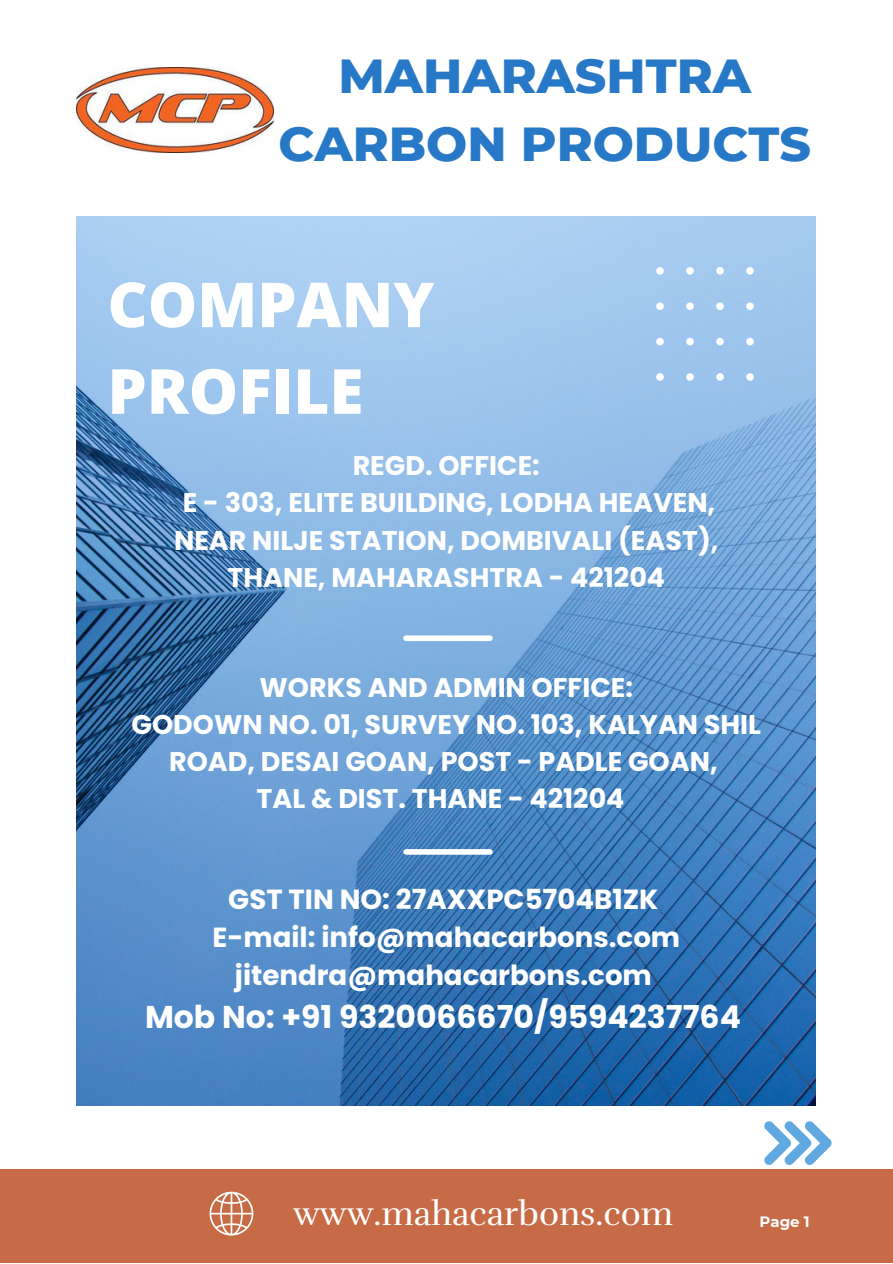
<style>
.page{position:relative;width:893px;height:1264px;background:#fff}
.page>*{position:absolute;margin:0;border:0;box-sizing:border-box;transform-origin:0 0}
.t1{font:800 62.1px "Open Sans";color:#fff}
.t2{font:800 48.6px/67.7px "Montserrat";color:#2779c8;text-align:center}
.t3{font:34.05px "Rufina";color:#fff}
.t4{font:700 31.5px "Poppins";color:#fff}
.t5{font:700 27.6px "Poppins";color:#fff}
.t6{font:700 27px/37px "Poppins";color:#fff;text-align:center}
.t7{font:700 15px "Montserrat";color:#fff}
</style>
<div class="page">
<img style="left:77px;top:217px;width:738px;height:888px">
<svg style="left:656px;top:267px;width:97px;height:113px"></svg>
<div style="left:0;top:1169px;width:892px;height:93px;background:#c66b46"></div>
<svg style="left:209px;top:1191px;width:45px;height:44px"></svg>
<div style="left:406px;top:635px;width:84px;height:6px;background:#fff"></div>
<img style="left:77px;top:67px;width:197px;height:86px">
<div style="left:406px;top:849px;width:84px;height:5px;background:#fff"></div>
<svg style="left:764px;top:1121px;width:67px;height:43px"></svg>
<p class="t2" style="left:278px;top:42px;width:534px">MAHARASHTRA<br>CARBON PRODUCTS</p>
<p class="t1" style="left:107px;top:261px;width:328px">COMPANY</p>
<p class="t1" style="left:107px;top:347px;width:257px">PROFILE</p>
<p class="t6" style="left:352px;top:447px;width:189px">REGD. OFFICE:</p>
<p class="t6" style="left:183px;top:484px;width:534px">E - 303, ELITE BUILDING, LODHA HEAVEN,</p>
<p class="t6" style="left:174px;top:521px;width:546px">NEAR NILJE STATION, DOMBIVALI (EAST),</p>
<p class="t6" style="left:227px;top:558px;width:439px">THANE, MAHARASHTRA - 421204</p>
<p class="t6" style="left:259px;top:669px;width:375px">WORKS AND ADMIN OFFICE:</p>
<p class="t6" style="left:131px;top:706px;width:631px">GODOWN NO. 01, SURVEY NO. 103, KALYAN SHIL<br>ROAD, DESAI GOAN, POST - PADLE GOAN,</p>
<p class="t6" style="left:256px;top:780px;width:369px">TAL &amp; DIST. THANE - 421204</p>
<p class="t5" style="left:228px;top:879px;width:432px">GST TIN NO: 27AXXPC5704B1ZK</p>
<p class="t5" style="left:212px;top:917px;width:469px">E-mail: info@mahacarbons.com</p>
<p class="t5" style="left:235px;top:956px;width:418px">jitendra@mahacarbons.com</p>
<p class="t4" style="left:145px;top:994px;width:597px">Mob No: +91 9320066670/9594237764</p>
<p class="t3" style="left:293px;top:1192px;width:381px">www.mahacarbons.com</p>
<p class="t7" style="left:759px;top:1212px;width:52px">Page 1</p>
</div>
